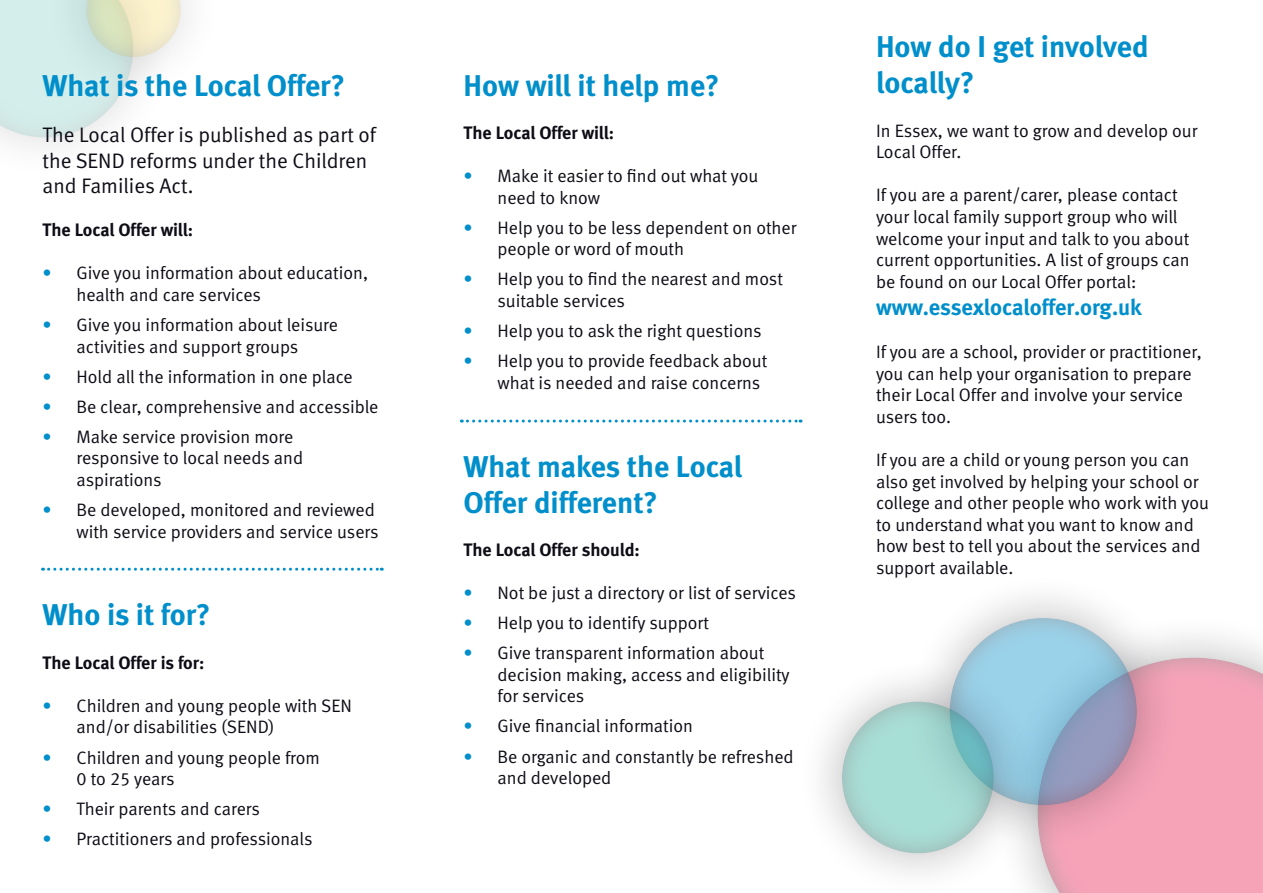
<style>
.page{position:relative;width:1263px;height:893px;background:#fff}
.page>*{position:absolute;margin:0;border:0;box-sizing:border-box;transform-origin:0 0}
.t1{font:30px/36px "Meta Bold LF";color:#008fcb}
.t2{font:22.5px "Meta Bold LF";color:#008fcb}
.t3{font:21px/25.2px "Meta Normal LF";color:#0e0c15}
.t4{font:18px/21.6px "Meta Normal LF";color:#0e0c15}
.t5{font:18px "Meta Bold LF";letter-spacing:-.005em;color:#0e0c15}
.s1{color:#008fcb}
</style>
<div class="page">
<div style="left:0;top:0;width:134px;height:140px;background:#f3f3f3"></div>
<svg style="left:0;top:0;width:163px;height:137px"></svg>
<div style="left:84px;top:0;width:98px;height:59px;background:#0e0c15;opacity:.75"></div>
<div style="left:991px;top:611px;width:272px;height:282px;background:#0e0c15;opacity:.75"></div>
<div style="left:1035px;top:657px;width:228px;height:236px;background:#0e0c15;opacity:.75"></div>
<div style="left:903px;top:572px;width:280px;height:279px;background:#0e0c15;opacity:.75"></div>
<div style="left:947px;top:617px;width:191px;height:190px;background:#0e0c15;opacity:.75"></div>
<div style="left:795px;top:655px;width:245px;height:238px;background:#0e0c15;opacity:.75"></div>
<div style="left:840px;top:701px;width:154px;height:155px;background:#0e0c15;opacity:.75"></div>
<svg style="left:43px;top:568px;width:339px;height:3px"></svg>
<svg style="left:461px;top:420px;width:340px;height:3px"></svg>
<p class="t1" style="left:43px;top:67px;width:304px">What is the Local Offer?</p>
<p class="t3" style="left:43px;top:122px;width:335px">The Local Offer is published as part of the SEND reforms under the Children and Families Act.</p>
<p class="t5" style="left:43px;top:219px;width:152px">The Local Offer will:</p>
<p class="t4" style="left:77px;top:262px;width:293px;text-indent:-34px"><span class="s1">•</span> Give you information about education, health and care services</p>
<p class="t4" style="left:43px;top:314px;width:297px;text-align:center"><span class="s1">•</span> Give you information about leisure activities and support groups</p>
<p class="t4" style="left:43px;top:365px;width:312px"><span class="s1">•</span> Hold all the information in one place</p>
<p class="t4" style="left:43px;top:395px;width:337px"><span class="s1">•</span> Be clear, comprehensive and accessible</p>
<p class="t4" style="left:77px;top:426px;width:228px;text-indent:-34px"><span class="s1">•</span> Make service provision more responsive to local needs and aspirations</p>
<p class="t4" style="left:43px;top:499px;width:338px;text-align:right"><span class="s1">•</span> Be developed, monitored and reviewed with service providers and service users</p>
<p class="t1" style="left:43px;top:597px;width:169px">Who is it for?</p>
<p class="t5" style="left:43px;top:652px;width:163px">The Local Offer is for:</p>
<p class="t4" style="left:77px;top:695px;width:277px;text-indent:-34px"><span class="s1">•</span> Children and young people with SEN and/or disabilities (SEND)</p>
<p class="t4" style="left:77px;top:746px;width:245px;text-indent:-34px"><span class="s1">•</span> Children and young people from<br>0 to 25 years</p>
<p class="t4" style="left:43px;top:798px;width:219px"><span class="s1">•</span> Their parents and carers</p>
<p class="t4" style="left:43px;top:828px;width:272px"><span class="s1">•</span> Practitioners and professionals</p>
<p class="t1" style="left:463px;top:67px;width:257px">How will it help me?</p>
<p class="t5" style="left:463px;top:122px;width:152px">The Local Offer will:</p>
<p class="t4" style="left:497px;top:165px;width:262px;text-indent:-34px"><span class="s1">•</span> Make it easier to find out what you need to know</p>
<p class="t4" style="left:497px;top:216px;width:300px;text-indent:-34px"><span class="s1">•</span> Help you to be less dependent on other people or word of mouth</p>
<p class="t4" style="left:497px;top:268px;width:287px;text-indent:-34px"><span class="s1">•</span> Help you to find the nearest and most suitable services</p>
<p class="t4" style="left:463px;top:320px;width:299px"><span class="s1">•</span> Help you to ask the right questions</p>
<p class="t4" style="left:497px;top:350px;width:271px;text-indent:-34px"><span class="s1">•</span> Help you to provide feedback about what is needed and raise concerns</p>
<p class="t1" style="left:463px;top:448px;width:280px">What makes the Local<br>Offer different?</p>
<p class="t5" style="left:463px;top:539px;width:178px">The Local Offer should:</p>
<p class="t4" style="left:463px;top:582px;width:334px"><span class="s1">•</span> Not be just a directory or list of services</p>
<p class="t4" style="left:463px;top:612px;width:247px"><span class="s1">•</span> Help you to identify support</p>
<p class="t4" style="left:497px;top:642px;width:294px;text-indent:-34px"><span class="s1">•</span> Give transparent information about decision making, access and eligibility for services</p>
<p class="t4" style="left:463px;top:715px;width:231px"><span class="s1">•</span> Give financial information</p>
<p class="t4" style="left:497px;top:745px;width:298px;text-indent:-34px"><span class="s1">•</span> Be organic and constantly be refreshed and developed</p>
<p class="t1" style="left:876px;top:29px;width:274px">How do I get involved locally?</p>
<p class="t4" style="left:876px;top:119px;width:323px">In Essex, we want to grow and develop our<br>Local Offer.</p>
<p class="t4" style="left:876px;top:184px;width:315px">If you are a parent/carer, please contact your local family support group who will welcome your input and talk to you about current opportunities. A list of groups can be found on our Local Offer portal:</p>
<p class="t2" style="left:876px;top:294px;width:267px">www.essexlocaloffer.org.uk</p>
<p class="t4" style="left:876px;top:341px;width:327px">If you are a school, provider or practitioner, you can help your organisation to prepare their Local Offer and involve your service users too.</p>
<p class="t4" style="left:876px;top:449px;width:334px">If you are a child or young person you can also get involved by helping your school or college and other people who work with you to understand what you want to know and how best to tell you about the services and support available.</p>
</div>
